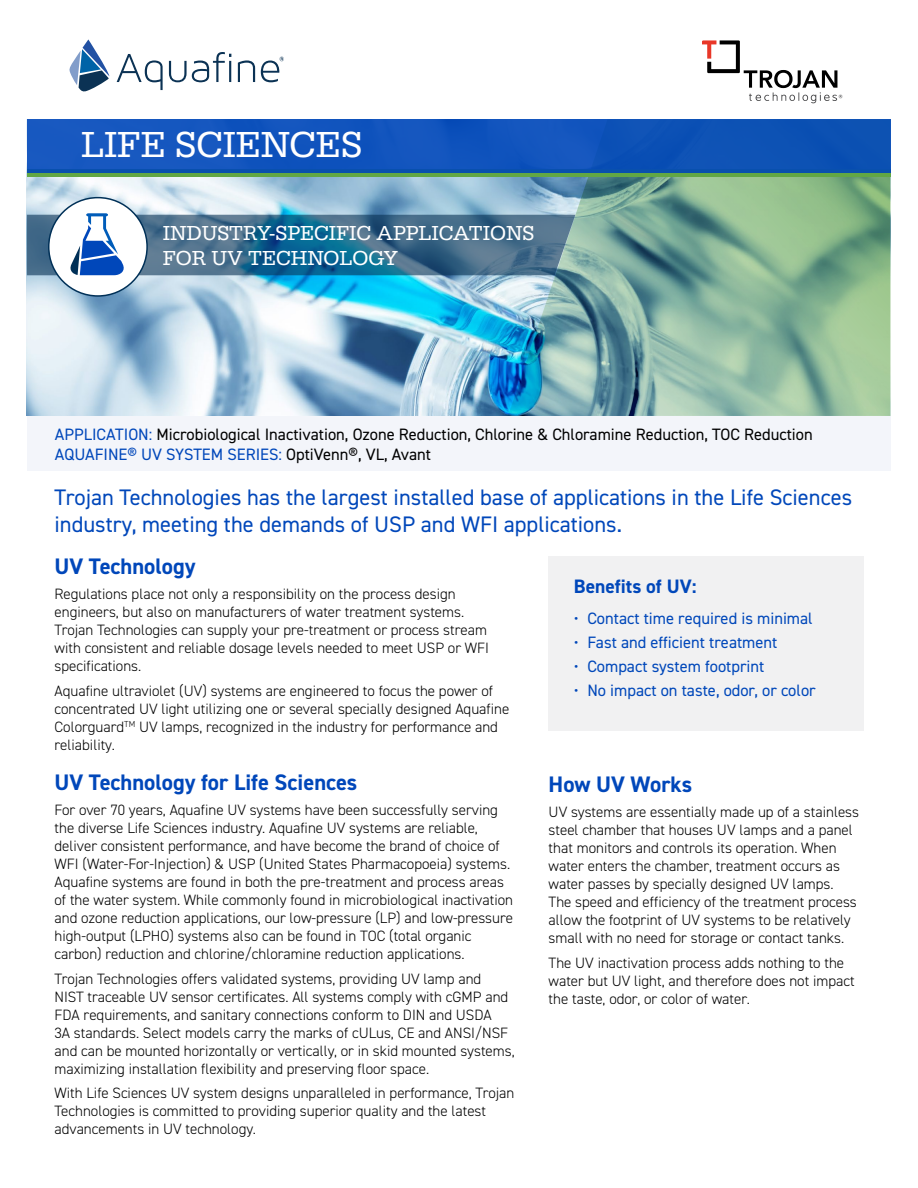
<style>
.page{position:relative;width:918px;height:1188px;background:#fff}
.page>*{position:absolute;margin:0;border:0;box-sizing:border-box;transform-origin:0 0}
.H1___Title_SERIFA{font:37.5px "Serifa";color:#fff}
.H2___Heading_DIN_2014{font:22.5px/27px "DIN2014";color:#0047ba}
.H2___Heading_DIN_2014-2{font:700 22.5px "DIN2014";color:#0047ba}
.H1___Title_2_SERIFA{font:21px/25.2px "Serifa";color:#fff}
.P___Subhead_DIN_2014_blue_Bold{font:700 19.5px "DIN2014";color:#0047ba}
.H2___Application_DIN_2014{font:16.5px/19.8px "DIN2014";color:#000}
.t1{font:16.5px "DIN2014";color:#0047ba}
.P___Body_10_pt_DIN_2014{font:300 15px/18px "DIN2014";color:#000}
.s1{color:#0047ba}
</style>
<div class="page">
<div style="left:27px;top:416px;width:864px;height:55px;background:#f3f5fa"></div>
<img style="left:27px;top:177px;width:864px;height:239px">
<svg style="left:508px;top:177px;width:382px;height:239px;background:#82b09e"></svg>
<div style="left:27px;top:170px;width:864px;height:7px;background:#62a744"></div>
<div style="left:27px;top:119px;width:864px;height:54px;background:#0f53bc"></div>
<div style="left:49px;top:198px;width:98px;height:98px;background:#fff;border-radius:50%"></div>
<svg style="left:27px;top:213px;width:548px;height:62px;background:#537f9d"></svg>
<div style="left:549px;top:556px;width:315px;height:175px;background:#f1f1f2"></div>
<svg style="left:117px;top:54px;width:46px;height:36px"></svg>
<svg style="left:169px;top:52px;width:62px;height:30px"></svg>
<svg style="left:238px;top:60px;width:17px;height:22px"></svg>
<svg style="left:69px;top:39px;width:40px;height:53px"></svg>
<svg style="left:261px;top:57px;width:23px;height:25px"></svg>
<svg style="left:702px;top:40px;width:140px;height:63px"></svg>
<h1 class="H1___Title_SERIFA" style="left:81px;top:124px;width:283px">LIFE SCIENCES</h1>
<h1 class="H1___Title_2_SERIFA" style="left:163px;top:221px;width:373px">INDUSTRY-SPECIFIC APPLICATIONS<br>FOR UV TECHNOLOGY</h1>
<h2 class="H2___Application_DIN_2014" style="left:55px;top:424px;width:759px"><span class="s1">APPLICATION:</span> Microbiological Inactivation, Ozone Reduction, Chlorine &amp; Chloramine Reduction, TOC Reduction<br><span class="s1">AQUAFINE® UV SYSTEM SERIES:</span> OptiVenn®, VL, Avant</h2>
<h2 class="H2___Heading_DIN_2014" style="left:55px;top:483px;width:799px">Trojan Technologies has the largest installed base of applications in the Life Sciences industry, meeting the demands of USP and WFI applications.</h2>
<h2 class="H2___Heading_DIN_2014-2" style="left:55px;top:551px;width:143px">UV Technology</h2>
<p class="P___Body_10_pt_DIN_2014" style="left:55px;top:585px;width:436px">Regulations place not only a responsibility on the process design engineers, but also on manufacturers of water treatment systems.<br>Trojan Technologies can supply your pre-treatment or process stream with consistent and reliable dosage levels needed to meet USP or WFI specifications.</p>
<p class="P___Body_10_pt_DIN_2014" style="left:55px;top:681px;width:456px">Aquafine ultraviolet (UV) systems are engineered to focus the power of concentrated UV light utilizing one or several specially designed Aquafine Colorguard<sup>TM</sup> UV lamps, recognized in the industry for performance and reliability.</p>
<h2 class="H2___Heading_DIN_2014-2" style="left:55px;top:767px;width:304px">UV Technology for Life Sciences</h2>
<p class="P___Body_10_pt_DIN_2014" style="left:55px;top:801px;width:460px">For over 70 years, Aquafine UV systems have been successfully serving the diverse Life Sciences industry. Aquafine UV systems are reliable, deliver consistent performance, and have become the brand of choice of WFI (Water-For-Injection) &amp; USP (United States Pharmacopoeia) systems.<br>Aquafine systems are found in both the pre-treatment and process areas of the water system. While commonly found in microbiological inactivation and ozone reduction applications, our low-pressure (LP) and low-pressure high-output (LPHO) systems also can be found in TOC (total organic carbon) reduction and chlorine/chloramine reduction applications.</p>
<p class="P___Body_10_pt_DIN_2014" style="left:55px;top:969px;width:462px">Trojan Technologies offers validated systems, providing UV lamp and<br>NIST traceable UV sensor certificates. All systems comply with cGMP and FDA requirements, and sanitary connections conform to DIN and USDA<br>3A standards. Select models carry the marks of cULus, CE and ANSI/NSF and can be mounted horizontally or vertically, or in skid mounted systems, maximizing installation flexibility and preserving floor space.</p>
<p class="P___Body_10_pt_DIN_2014" style="left:55px;top:1084px;width:461px">With Life Sciences UV system designs unparalleled in performance, Trojan<br>Technologies is committed to providing superior quality and the latest advancements in UV technology.</p>
<p class="P___Subhead_DIN_2014_blue_Bold" style="left:574px;top:574px;width:124px">Benefits of UV:</p>
<p class="t1" style="left:574px;top:608px;width:240px">• Contact time required is minimal</p>
<p class="t1" style="left:574px;top:632px;width:205px">• Fast and efficient treatment</p>
<p class="t1" style="left:574px;top:656px;width:192px">• Compact system footprint</p>
<p class="t1" style="left:574px;top:680px;width:243px">• No impact on taste, odor, or color</p>
<h2 class="H2___Heading_DIN_2014-2" style="left:549px;top:769px;width:145px">How UV Works</h2>
<p class="P___Body_10_pt_DIN_2014" style="left:549px;top:803px;width:312px">UV systems are essentially made up of a stainless steel chamber that houses UV lamps and a panel that monitors and controls its operation. When water enters the chamber, treatment occurs as water passes by specially designed UV lamps.<br>The speed and efficiency of the treatment process allow the footprint of UV systems to be relatively small with no need for storage or contact tanks.</p>
<p class="P___Body_10_pt_DIN_2014" style="left:549px;top:954px;width:308px">The UV inactivation process adds nothing to the water but UV light, and therefore does not impact the taste, odor, or color of water.</p>
</div>
